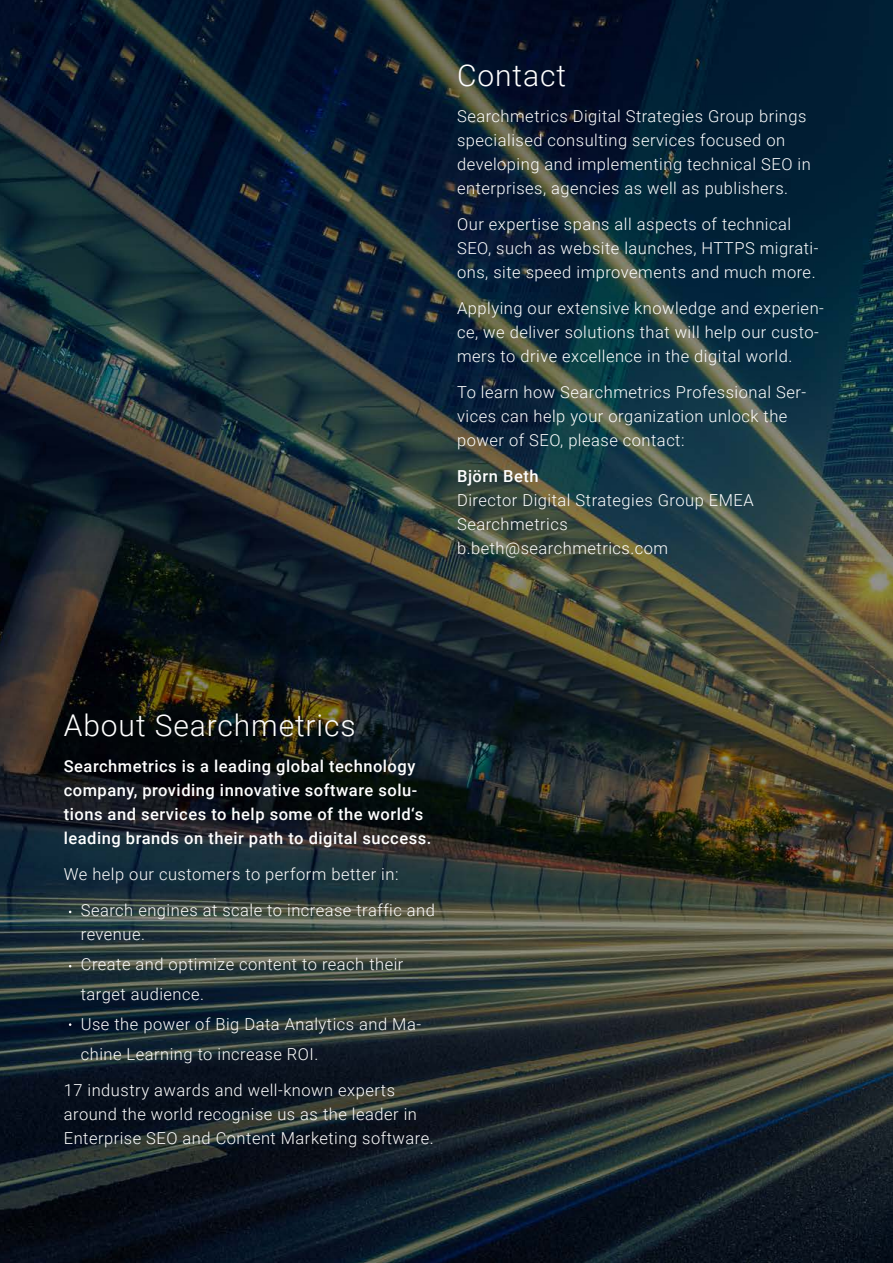
<style>
.page{position:relative;width:893px;height:1263px;background:#fff}
.page>*{position:absolute;margin:0;border:0;box-sizing:border-box;transform-origin:0 0}
.t1{font:300 30px "Roboto";letter-spacing:.03em;color:#fff}
.t2{font:300 16.5px/24px "Roboto";letter-spacing:.03em;color:#fff}
.t3{font:500 16.5px/24px "Roboto";letter-spacing:.03em;color:#fff}
</style>
<div class="page">
<img style="left:0;top:0;width:893px;height:1263px">
<h1 class="t1" style="left:457px;top:55px;width:110px">Contact</h1>
<p class="t2" style="left:457px;top:104px;width:355px">Searchmetrics Digital Strategies Group brings specialised consulting services focused on developing and implementing technical SEO in enterprises, agencies as well as publishers.</p>
<p class="t2" style="left:457px;top:212px;width:363px">Our expertise spans all aspects of technical<br>SEO, such as website launches, HTTPS migrati&shy;ons, site speed improvements and much more.</p>
<p class="t2" style="left:457px;top:296px;width:368px">Applying our extensive knowledge and experien&shy;ce, we deliver solutions that will help our custo&shy;mers to drive excellence in the digital world.</p>
<p class="t2" style="left:457px;top:380px;width:351px">To learn how Searchmetrics Professional Ser&shy;vices can help your organization unlock the power of SEO, please contact:</p>
<p class="t3" style="left:457px;top:464px;width:83px">Björn Beth</p>
<p class="t2" style="left:457px;top:488px;width:298px">Director Digital Strategies Group EMEA<br>Searchmetrics b.beth@searchmetrics.com</p>
<h1 class="t1" style="left:64px;top:704px;width:293px">About Searchmetrics</h1>
<p class="t3" style="left:64px;top:754px;width:369px">Searchmetrics is a leading global technology company, providing innovative software solu&shy;tions and services to help some of the world‘s leading brands on their path to digital success.</p>
<p class="t2" style="left:81px;top:856px;width:356px;line-height:36px;text-indent:-17px">We help our customers to perform better in:<br>Search engines at scale to increase traffic and</p>
<p class="t2" style="left:81px;top:919px;width:342px;line-height:30px">revenue.<br>Create and optimize content to reach their target audience.<br>Use the power of Big Data Analytics and Ma&shy;chine Learning to increase ROI.</p>
<p class="t2" style="left:64px;top:1078px;width:371px">17 industry awards and well-known experts around the world recognise us as the leader in<br>Enterprise SEO and Content Marketing software.</p>
</div>
